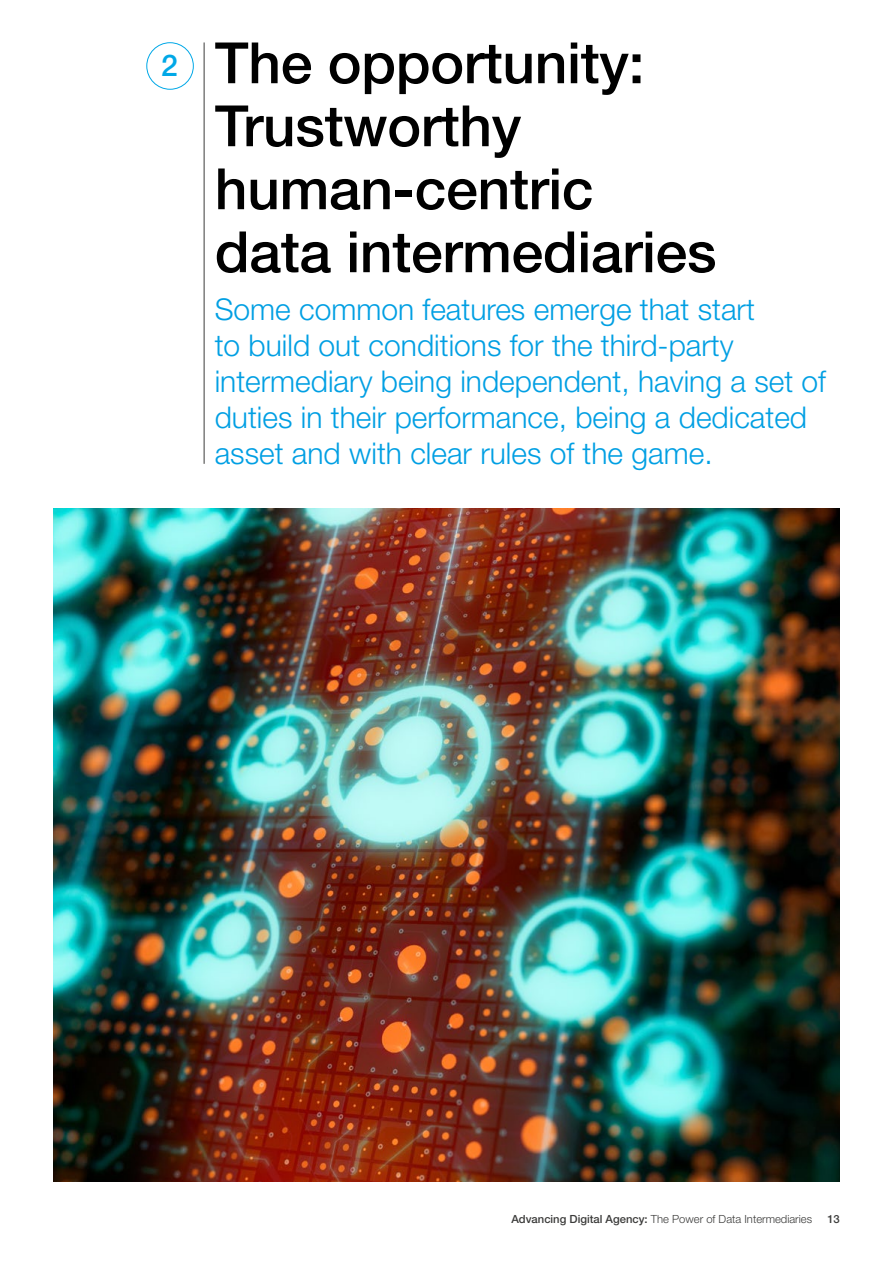
<style>
.page{position:relative;width:893px;height:1263px;background:#fff}
.page>*{position:absolute;margin:0;border:0;box-sizing:border-box;transform-origin:0 0}
.t1{font:500 57px/63px "Helvetica Neue LT Pro";letter-spacing:-.005em;color:#000}
.t2{font:300 30px/36px "Helvetica Neue LT Pro";color:#009fe3}
.t3{font:300 11.25px "Helvetica Neue LT Pro";color:#3c3c3b}
.t4{font:500 11.25px "Helvetica Neue LT Pro";color:#3c3c3b}
.s1{font-size:30px;color:#00a8e7}
.s2{font-weight:500}
</style>
<div class="page">
<img style="left:53px;top:508px;width:787px;height:673px">
<div style="left:147px;top:43px;width:47px;height:46px;border:1px solid #00a8e7;border-radius:50%"></div>
<hr style="left:204px;top:42px;width:1px;height:422px;background:#3c3c3b">
<h1 class="t1" style="left:215px;top:31px;width:503px;text-indent:-53px"><span class="s1">2</span> The opportunity:<br>Trustworthy human-centric data intermediaries</h1>
<p class="t2" style="left:215px;top:290px;width:613px">Some common features emerge that start<br>to build out conditions for the third-party intermediary being independent, having a set of duties in their performance, being a dedicated asset and with clear rules of the game.</p>
<p class="t3" style="left:511px;top:1212px;width:302px"><span class="s2">Advancing Digital Agency:</span> The Power of Data Intermediaries</p>
<p class="t4" style="left:827px;top:1212px;width:14px">13</p>
</div>
